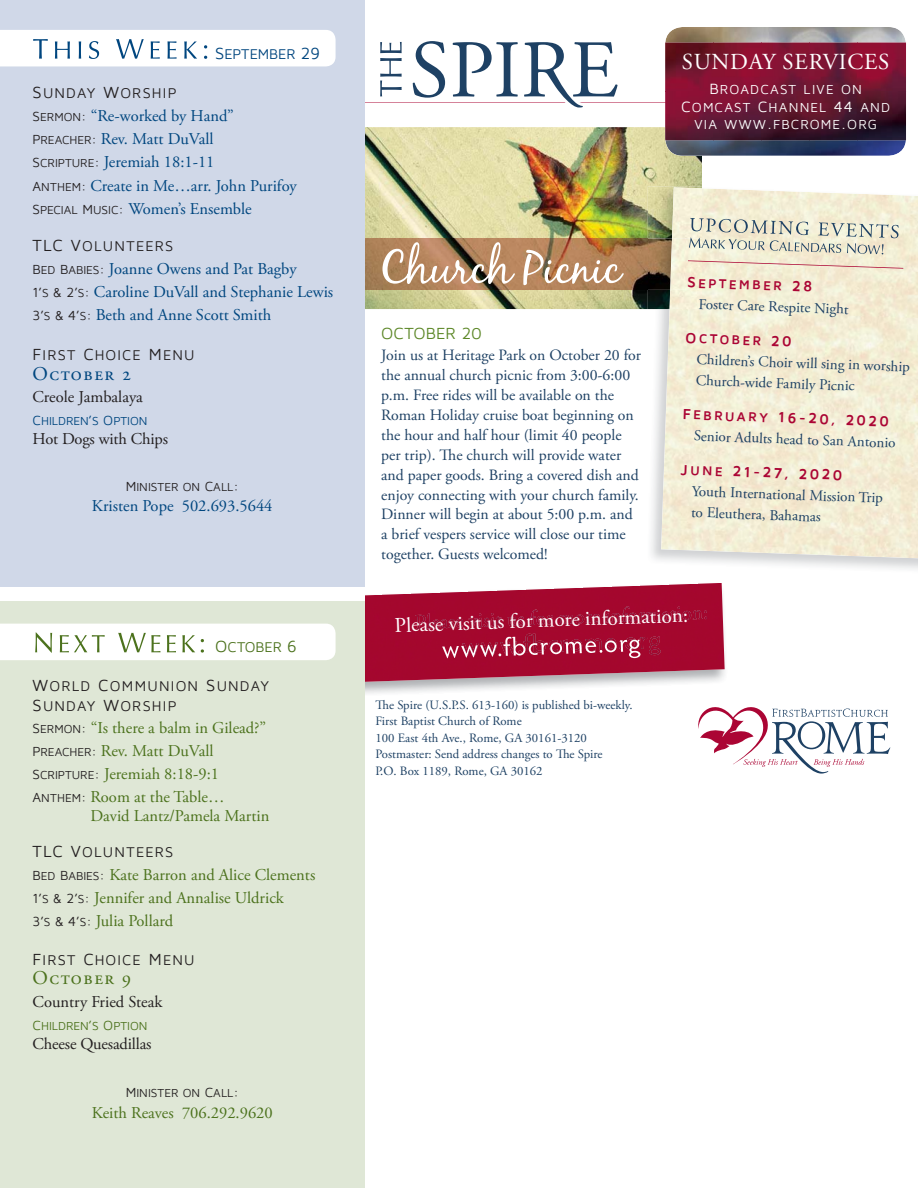
<style>
.page{position:relative;width:918px;height:1188px;background:#fff}
.page>*{position:absolute;margin:0;border:0;box-sizing:border-box;transform-origin:0 0}
.t1{font:22.95px "Adobe Garamond Pro";letter-spacing:.035em;color:#fff}
.t2{font:21px "Adobe Garamond Pro";color:#fff}
.t3{font:19.5px "Adobe Garamond Pro";letter-spacing:.075em;color:#4c721d}
.t4{font:19.5px "Adobe Garamond Pro";letter-spacing:.075em;color:#00467f}
.t5{font:16.5px/23.2px "Adobe Garamond Pro";color:#00467f}
.t6{font:16.5px/22.8px "Adobe Garamond Pro";color:#4c721d}
.t7{font:16.5px "Adobe Garamond Pro";letter-spacing:-.01em;color:#231f20}
.t8{font:16.5px "Maven Pro";letter-spacing:-.005em;color:#5c8727}
.t9{font:15.75px/20px "Adobe Garamond Pro";color:#1e4164}
.t10{font:15px/21px "Adobe Garamond Pro";color:#1e4164}
.t11{font:700 15px "Maven Pro";color:#ab0534}
.t12{font:14.55px/19.5px "Maven Pro";letter-spacing:.075em;color:#231f20}
.t13{font:14.55px "Maven Pro";letter-spacing:-.005em;color:#00467f}
.t14{font:14.55px "Maven Pro";letter-spacing:-.005em;color:#4c721d}
.t15{font:13.5px/17.5px "Maven Pro";letter-spacing:.085em;color:#fff;text-align:center}
.t16{font:700 13.2px "Maven Pro";color:#ab0534}
.t17{font:12.75px/16.5px "Adobe Garamond Pro";color:#1e4164}
.t18{font:11.85px "Maven Pro";letter-spacing:-.005em;color:#231f20}
.t19{font:11.85px "Maven Pro";color:#4c721d}
.t20{font:11.85px "Maven Pro";color:#00467f}
.s1{font-size:16.5px}
.s2{font-family:"Maven Pro";font-size:13.5px;color:#231f20}
.s3{font-family:"Maven Pro";font-size:11.85px;color:#231f20}
.s4{font-size:13.5px}
.s5{font-size:15.3px}
.s6{font-size:15px}
.s7{font-size:13.2px}
</style>
<div class="page">
<img style="left:364px;top:127px;width:338px;height:182px">
<img style="left:364px;top:238px;width:284px;height:52px">
<svg style="left:382px;top:242px;width:242px;height:43px;background:#bc9777"></svg>
<img style="left:648px;top:186px;width:54px;height:123px">
<img style="left:661px;top:188px;width:257px;height:370px">
<img style="left:669px;top:187px;width:33px;height:122px">
<img style="left:670px;top:238px;width:32px;height:52px">
<svg style="left:689px;top:218px;width:210px;height:36px;background:#d6d6c4"></svg>
<svg style="left:688px;top:260px;width:215px;height:9px;background:#edd9c6"></svg>
<img style="left:364px;top:582px;width:300px;height:115px">
<img style="left:364px;top:583px;width:361px;height:100px">
<svg style="left:415px;top:606px;width:292px;height:52px;background:#a8173b"></svg>
<svg style="left:698px;top:707px;width:192px;height:67px"></svg>
<div style="left:0;top:0;width:364px;height:594px;background:#d0d8e8"></div>
<svg style="left:0;top:30px;width:336px;height:36px;background:#f3f6f9"></svg>
<div style="left:0;top:594px;width:364px;height:594px;background:#dfe7d6"></div>
<div style="left:0;top:587px;width:364px;height:14px;background:#fff"></div>
<svg style="left:0;top:624px;width:336px;height:36px;background:#f4f6f1"></svg>
<img style="left:665px;top:27px;width:241px;height:129px;border-radius:17px">
<svg style="left:364px;top:39px;width:302px;height:71px"></svg>
<img style="left:665px;top:43px;width:241px;height:97px">
<p class="t13" style="left:215px;top:45px;width:106px"><span class="s1">S</span>EPTEMBER <span class="s1">29</span></p>
<p class="t12" style="left:33px;top:83px;width:145px"><span class="s1">S</span>UNDAY <span class="s1">W</span>ORSHIP</p>
<p class="t5" style="left:33px;top:105px;width:266px"><span class="s2">S</span><span class="s3">ERMON</span><span class="s2">:</span> “Re-worked by Hand”<br><span class="s2">P</span><span class="s3">REACHER</span><span class="s2">:</span> Rev. Matt DuVall<br><span class="s2">S</span><span class="s3">CRIPTURE</span><span class="s2">:</span> Jeremiah 18:1-11<br><span class="s2">A</span><span class="s3">NTHEM</span><span class="s2">:</span> Create in Me…arr. John Purifoy<br><span class="s2">S</span><span class="s3">PECIAL</span> <span class="s2">M</span><span class="s3">USIC</span><span class="s2">:</span> Women’s Ensemble</p>
<p class="t12" style="left:33px;top:235px;width:142px"><span class="s1">TLC V</span>OLUNTEERS</p>
<p class="t5" style="left:33px;top:258px;width:302px"><span class="s2">B</span><span class="s3">ED</span> <span class="s2">B</span><span class="s3">ABIES</span><span class="s2">:</span> Joanne Owens and Pat Bagby<br><span class="s2">1’</span><span class="s3">S</span> <span class="s2">&amp; 2’</span><span class="s3">S</span><span class="s2">:</span> Caroline DuVall and Stephanie Lewis<br><span class="s2">3’</span><span class="s3">S</span> <span class="s2">&amp; 4’</span><span class="s3">S</span><span class="s2">:</span> Beth and Anne Scott Smith</p>
<p class="t12" style="left:33px;top:345px;width:163px"><span class="s1">F</span>IRST <span class="s1">C</span>HOICE <span class="s1">M</span>ENU</p>
<p class="t4" style="left:33px;top:366px;width:100px">October 2</p>
<p class="t7" style="left:33px;top:391px;width:112px">Creole Jambalaya</p>
<p class="t20" style="left:33px;top:414px;width:117px"><span class="s4">C</span>HILDREN<span class="s4">’</span>S <span class="s4">O</span>PTION</p>
<p class="t7" style="left:33px;top:433px;width:137px">Hot Dogs with Chips</p>
<p class="t18" style="left:126px;top:479px;width:114px"><span class="s4">M</span>INISTER ON <span class="s4">C</span>ALL<span class="s4">:</span></p>
<p class="t5" style="left:92px;top:495px;width:182px">Kristen Pope 502.693.5644</p>
<p class="t14" style="left:215px;top:638px;width:83px"><span class="s1">O</span>CTOBER <span class="s1">6</span></p>
<p class="t12" style="left:33px;top:676px;width:238px"><span class="s1">W</span>ORLD <span class="s1">C</span>OMMUNION <span class="s1">S</span>UNDAY<br><span class="s1">S</span>UNDAY <span class="s1">W</span>ORSHIP</p>
<p class="t6" style="left:33px;top:718px;width:235px"><span class="s2">S</span><span class="s3">ERMON</span><span class="s2">:</span> “Is there a balm in Gilead?”<br><span class="s2">P</span><span class="s3">REACHER</span><span class="s2">:</span> Rev. Matt DuVall<br><span class="s2">S</span><span class="s3">CRIPTURE</span><span class="s2">:</span> Jeremiah 8:18-9:1<br><span class="s2">A</span><span class="s3">NTHEM</span><span class="s2">:</span> Room at the Table…</p>
<p class="t6" style="left:91px;top:806px;width:180px">David Lantz/Pamela Martin</p>
<p class="t12" style="left:33px;top:842px;width:142px"><span class="s1">TLC V</span>OLUNTEERS</p>
<p class="t6" style="left:33px;top:865px;width:284px"><span class="s2">B</span><span class="s3">ED</span> <span class="s2">B</span><span class="s3">ABIES</span><span class="s2">:</span> Kate Barron and Alice Clements<br><span class="s2">1’</span><span class="s3">S</span> <span class="s2">&amp; 2’</span><span class="s3">S</span><span class="s2">:</span> Jennifer and Annalise Uldrick<br><span class="s2">3’</span><span class="s3">S</span> <span class="s2">&amp; 4’</span><span class="s3">S</span><span class="s2">:</span> Julia Pollard</p>
<p class="t12" style="left:33px;top:950px;width:163px"><span class="s1">F</span>IRST <span class="s1">C</span>HOICE <span class="s1">M</span>ENU</p>
<p class="t3" style="left:33px;top:970px;width:100px">October 9</p>
<p class="t7" style="left:33px;top:995px;width:131px">Country Fried Steak</p>
<p class="t19" style="left:33px;top:1018px;width:117px"><span class="s4">C</span>HILDREN<span class="s4">’</span>S <span class="s4">O</span>PTION</p>
<p class="t7" style="left:33px;top:1037px;width:121px">Cheese Quesadillas</p>
<p class="t18" style="left:126px;top:1086px;width:114px"><span class="s4">M</span>INISTER ON <span class="s4">C</span>ALL<span class="s4">:</span></p>
<p class="t6" style="left:92px;top:1102px;width:183px">Keith Reaves 706.292.9620</p>
<h1 class="t1" style="left:682px;top:53px;width:209px">SUNDAY SERVICES</h1>
<p class="t15" style="left:681px;top:80px;width:210px"><span class="s5">B</span>ROADCAST LIVE ON<br><span class="s5">C</span>OMCAST <span class="s5">C</span>HANNEL <span class="s5">44</span> AND<br>VIA WWW<span class="s5">.</span>FBCROME<span class="s5">.</span>ORG</p>
<p class="t8" style="left:381px;top:323px;width:102px">OCTOBER 20</p>
<p class="t9" style="left:381px;top:346px;width:261px">Join us at Heritage Park on October 20 for the annual church picnic from 3:00-6:00 p.m. Free rides will be available on the Roman Holiday cruise boat beginning on the hour and half hour (limit 40 people per trip). The church will provide water and paper goods. Bring a covered dish and enjoy connecting with your church family.<br>Dinner will begin at about 5:00 p.m. and a brief vespers service will close our time together. Guests welcomed!</p>
<p class="t16" style="left:688px;top:274px;width:127px;rotate:2deg"><span class="s6">S</span>EPTEMBER <span class="s6">28</span></p>
<p class="t10" style="left:699px;top:295px;width:154px;rotate:2deg">Foster Care Respite Night</p>
<p class="t16" style="left:686px;top:330px;width:108px;rotate:2deg"><span class="s6">O</span>CTOBER <span class="s6">20</span></p>
<p class="t10" style="left:697px;top:350px;width:215px;rotate:2deg">Children’s Choir will sing in worship<br>Church-wide Family Picnic</p>
<p class="t11" style="left:683px;top:405px;width:208px;rotate:2deg">F<span class="s7">EBRUARY</span> 16-20, 2020</p>
<p class="t10" style="left:694px;top:427px;width:205px;rotate:2deg">Senior Adults head to San Antonio</p>
<p class="t11" style="left:681px;top:460px;width:163px;rotate:2deg">J<span class="s7">UNE</span> 21-27, 2020</p>
<p class="t10" style="left:692px;top:482px;width:193px;rotate:2deg">Youth International Mission Trip to Eleuthera, Bahamas</p>
<h2 class="t2" style="left:394px;top:617px;width:295px;rotate:-2deg">Please visit us for more information:</h2>
<p class="t17" style="left:376px;top:697px;width:259px">The Spire (U.S.P.S. 613-160) is published bi-weekly.<br>First Baptist Church of Rome<br>100 East 4th Ave., Rome, GA 30161-3120<br>Postmaster: Send address changes to The Spire<br>P.O. Box 1189, Rome, GA 30162</p>
</div>
